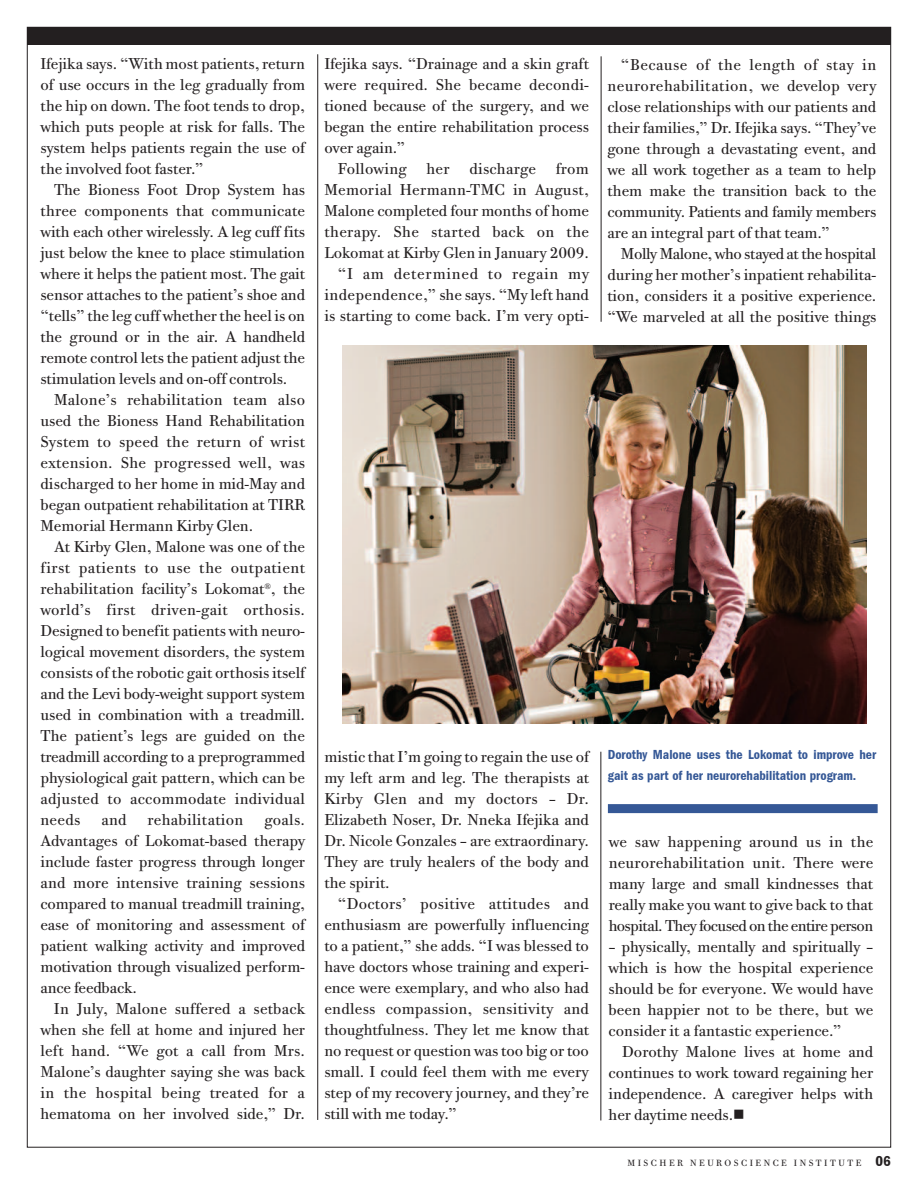
<style>
.page{position:relative;width:918px;height:1188px;background:#fff}
.page>*{position:absolute;margin:0;border:0;box-sizing:border-box;transform-origin:0 0}
.t1{font:15.75px/21px "Bodoni Twe ITC";letter-spacing:-.005em;color:#231f20;text-align:justify}
.t2{font:15.75px "Bodoni Twe ITC";letter-spacing:.015em;color:#231f20}
.t3{font:600 13.5px/21px "Franklin Got Cd ITCTT";color:#355896}
.t4{font:9px "Bodoni Twe ITC";letter-spacing:.275em;color:#231f20}
.s1{font-family:"Franklin Got Cd ITCTT";font-weight:600;font-size:15px}
</style>
<div class="page">
<div style="left:27px;top:27px;width:864px;height:17px;background:#231f20"></div>
<hr style="left:317px;top:54px;width:1px;height:1066px;background:#231f20">
<hr style="left:601px;top:56px;width:1px;height:266px;background:#231f20">
<hr style="left:601px;top:752px;width:1px;height:368px;background:#231f20">
<div style="left:608px;top:804px;width:270px;height:9px;background:#355896"></div>
<img style="left:342px;top:346px;width:524px;height:378px">
<p class="t1" style="left:40px;top:53px;width:266px">Ifejika says. “With most patients, return of use occurs in the leg gradually from the hip on down. The foot tends to drop, which puts people at risk for falls. The system helps patients regain the use of the involved foot faster.”</p>
<p class="t1" style="left:41px;top:179px;width:266px;text-indent:13px">The Bioness Foot Drop System has three components that communicate with each other wirelessly. A leg cuff fits just below the knee to place stimulation where it helps the patient most. The gait sensor attaches to the patient’s shoe and “tells” the leg cuffwhether the heel is on the ground or in the air. A handheld remote control lets the patient adjust the stimulation levels and on-off controls.</p>
<p class="t1" style="left:41px;top:389px;width:266px;text-indent:14px">Malone’s rehabilitation team also used the Bioness Hand Rehabilitation System to speed the return of wrist extension. She progressed well, was discharged to her home in mid-May and began outpatient rehabilitation at TIRR Memorial Hermann Kirby Glen.</p>
<p class="t1" style="left:40px;top:536px;width:266px;text-indent:14px">At Kirby Glen, Malone was one of the first patients to use the outpatient rehabilitation facility’s Lokomat<sup>®</sup>, the world’s first driven-gait orthosis.<br>Designed to benefit patients with neuro&shy;logical movement disorders, the system consists of the robotic gait orthosis itself and the Levi body-weight support system used in combination with a treadmill.<br>The patient’s legs are guided on the treadmill according to a preprogrammed physiological gait pattern, which can be adjusted to accommodate individual needs</p>
<p class="t1" style="left:40px;top:809px;width:266px;text-indent:224px">goals.<br>Advantages of Lokomat-based therapy include faster progress through longer and more intensive training sessions compared to manual treadmill training, ease of monitoring and assessment of patient walking activity and improved motivation through visualized perform&shy;ance feedback.</p>
<p class="t1" style="left:40px;top:998px;width:266px;text-indent:14px">In July, Malone suffered a setback when she fell at home and injured her left hand. “We got a call from Mrs.<br>Malone’s daughter saying she was back in the hospital being treated for a hematoma on her involved side,” Dr.</p>
<p class="t1" style="left:101px;top:809px;width:27px">and</p>
<p class="t2" style="left:148px;top:811px;width:97px">rehabilitation</p>
<p class="t1" style="left:324px;top:53px;width:266px">Ifejika says. “Drainage and a skin graft</p>
<p class="t2" style="left:324px;top:76px;width:266px">were required. She became decondi-</p>
<p class="t1" style="left:324px;top:95px;width:266px">tioned because of the surgery, and we</p>
<p class="t1" style="left:324px;top:116px;width:266px">began the entire rehabilitation process</p>
<p class="t1" style="left:324px;top:137px;width:82px">over again.”</p>
<p class="t2" style="left:338px;top:160px;width:70px">Following</p>
<p class="t1" style="left:427px;top:158px;width:25px">her</p>
<p class="t2" style="left:469px;top:160px;width:68px">discharge</p>
<p class="t1" style="left:324px;top:158px;width:266px;text-align:right">from<br>Memorial Hermann-TMC in August,<br>Malone completed four months of home therapy. She started back on the<br>Lokomat at Kirby Glen in January 2009. “I am determined to regain my independence,” she says. “My left hand is starting to come back. I’m very opti-</p>
<p class="t1" style="left:607px;top:54px;width:270px;text-indent:14px">“Because of the length of stay in neurorehabilitation, we develop very close relationships with our patients and their families,” Dr. Ifejika says. “They’ve gone through a devastating event, and we all work together as a team to help them make the transition back to the community. Patients and family members are an integral part of that team.”</p>
<p class="t1" style="left:607px;top:243px;width:270px;text-indent:13px">Molly Malone, who stayed at the hospital during her mother’s inpatient rehabilita&shy;tion, considers it a positive experience. “We marveled at all the positive things</p>
<p class="t1" style="left:324px;top:746px;width:266px">mistic that I’m going to regain the use of my left arm and leg. The therapists at Kirby Glen and my doctors – Dr.<br>Elizabeth Noser, Dr. Nneka Ifejika and Dr. Nicole Gonzales – are extraordinary.<br>They are truly healers of the body and the spirit.</p>
<p class="t1" style="left:324px;top:893px;width:266px;text-indent:14px">“Doctors’ positive attitudes and enthusiasm are powerfully influencing to a patient,” she adds. “I was blessed to have doctors whose training and experi&shy;ence were exemplary, and who also had endless compassion, sensitivity and thoughtfulness. They let me know that no request or question was too big or too small. I could feel them with me every step of my recovery journey, and they’re still with me today.”</p>
<p class="t3" style="left:608px;top:744px;width:270px">Dorothy Malone uses the lokomat to improve her gait as part of her neurorehabilitation program.</p>
<p class="t1" style="left:609px;top:831px;width:266px">we saw happening around us in the neurorehabilitation unit. There were many large and small kindnesses that really make you want to give back to that hospital. They focused on the entire person</p>
<p class="t1" style="left:609px;top:936px;width:266px">– physically, mentally and spiritually – which is how the hospital experience should be for everyone. We would have been happier not to be there, but we consider it a fantastic experience.”</p>
<p class="t1" style="left:609px;top:1041px;width:266px;text-indent:13px">Dorothy Malone lives at home and continues to work toward regaining her independence. A caregiver helps with her daytime needs.■</p>
<p class="t4" style="left:627px;top:1158px;width:265px">MISCHER NEUROSCIENCE INSTITUTE <span class="s1">06</span></p>
</div>
